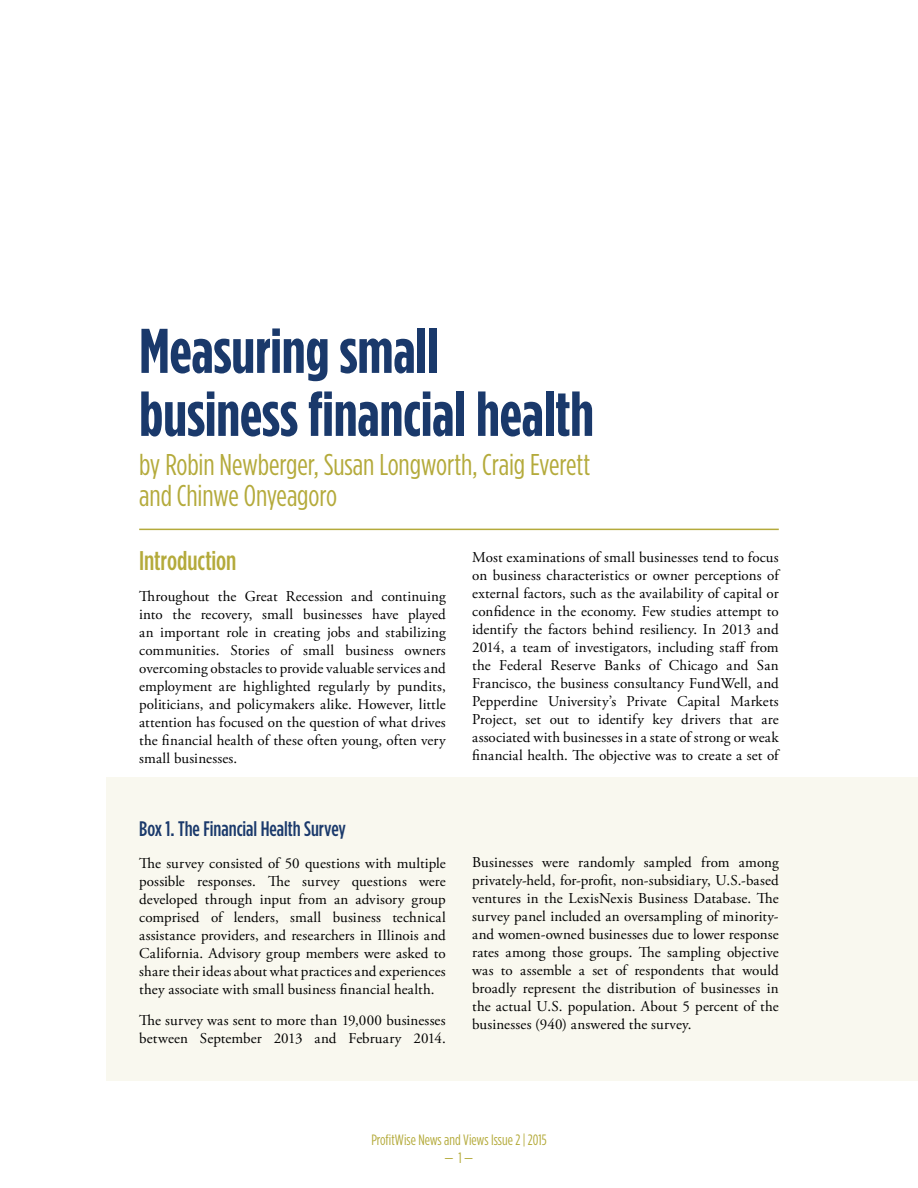
<style>
.page{position:relative;width:918px;height:1188px;background:#fff}
.page>*{position:absolute;margin:0;border:0;box-sizing:border-box;transform-origin:0 0}
.t1{font:700 63px/63px "Gotham Condensed";letter-spacing:-.005em;color:#1a396b}
.t2{font:30px/30.6px "Gotham Condensed";letter-spacing:-.005em;color:#b4aa3b}
.t3{font:500 27px "Gotham Condensed";letter-spacing:-.005em;color:#b4aa3b}
.t4{font:500 21px "Gotham Condensed";color:#1a396b}
.t5{font:15px/18px "Adobe Garamond Pro";letter-spacing:.005em;color:#000;text-align:justify}
.t6{font:15px "Gotham Condensed";color:#b4aa3b}
</style>
<div class="page">
<hr style="left:139px;top:529px;width:640px;height:1px;background:#b4aa3b">
<div style="left:106px;top:777px;width:812px;height:304px;background:#f9f8ef"></div>
<hr style="left:917px;top:529px;width:1px;height:552px;background:#b4aa3b">
<h1 class="t1" style="left:139px;top:319px;width:456px">Measuring small business financial health</h1>
<h2 class="t2" style="left:139px;top:449px;width:453px">by Robin Newberger, Susan Longworth, Craig Everett and Chinwe Onyeagoro</h2>
<h3 class="t3" style="left:139px;top:545px;width:99px">Introduction</h3>
<p class="t5" style="left:139px;top:588px;width:308px">Throughout the Great Recession and continuing into the recovery, small businesses have played an important role in creating jobs and stabilizing communities. Stories of small business owners overcoming obstacles to provide valuable services and employment are highlighted regularly by pundits, politicians, and policymakers alike. However, little attention has focused on the question of what drives the financial health of these often young, often very small businesses.</p>
<h3 class="t4" style="left:139px;top:817px;width:208px">Box 1. The Financial Health Survey</h3>
<p class="t5" style="left:139px;top:855px;width:308px">The survey consisted of 50 questions with multiple possible responses. The survey questions were developed through input from an advisory group comprised of lenders, small business technical assistance providers, and researchers in Illinois and California. Advisory group members were asked to share their ideas about what practices and experiences they associate with small business financial health.</p>
<p class="t5" style="left:139px;top:1012px;width:308px">The survey was sent to more than 19,000 businesses between September 2013 and February 2014.</p>
<p class="t5" style="left:472px;top:549px;width:308px">Most examinations of small businesses tend to focus on business characteristics or owner perceptions of external factors, such as the availability of capital or confidence in the economy. Few studies attempt to identify the factors behind resiliency. In 2013 and 2014, a team of investigators, including staff from the Federal Reserve Banks of Chicago and San Francisco, the business consultancy FundWell, and Pepperdine University’s Private Capital Markets Project, set out to identify key drivers that are associated with businesses in a state of strong or weak financial health. The objective was to create a set of</p>
<p class="t5" style="left:472px;top:854px;width:308px">Businesses were randomly sampled from among privately-held, for-profit, non-subsidiary, U.S.-based ventures in the LexisNexis Business Database. The survey panel included an oversampling of minority&shy;and women-owned businesses due to lower response rates among those groups. The sampling objective was to assemble a set of respondents that would broadly represent the distribution of businesses in the actual U.S. population. About 5 percent of the businesses (940) answered the survey.</p>
<p class="t6" style="left:371px;top:1131px;width:177px">ProfitWise News and Views Issue 2 | 2015</p>
<p class="t6" style="left:445px;top:1149px;width:30px">— 1 —</p>
</div>
